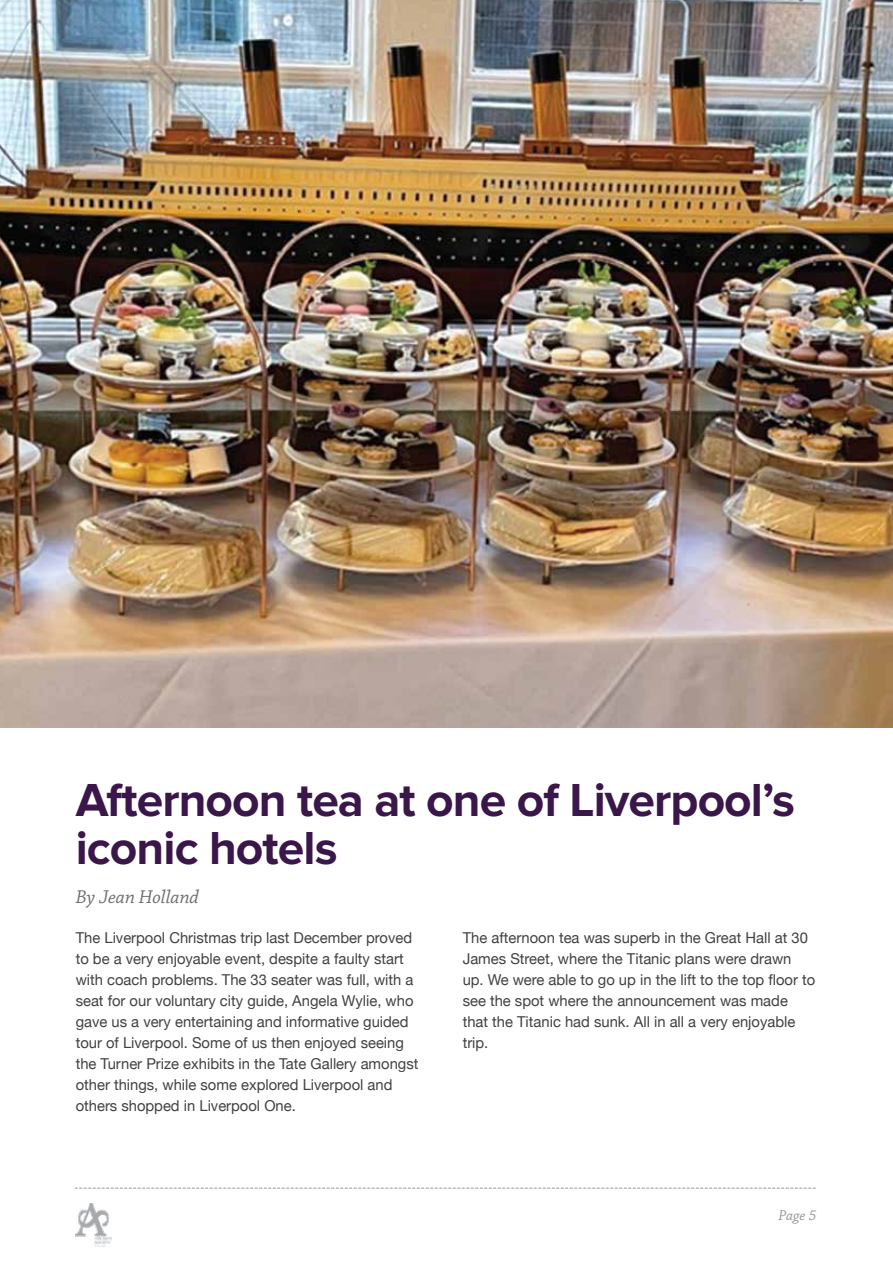
<style>
.page{position:relative;width:893px;height:1263px;background:#fff}
.page>*{position:absolute;margin:0;border:0;box-sizing:border-box;transform-origin:0 0}
.t1{font:700 48px/48px "Proxima Nova";letter-spacing:-.02em;color:#3b164a}
.t2{font:italic 19.5px "Chaparral Pro";color:#6d6e71}
.t3{font:15px/21px "Helvetica Neue";color:#414042}
.t4{font:italic 15px "Chaparral Pro";color:#939598}
</style>
<div class="page">
<img style="left:0;top:0;width:893px;height:727px">
<svg style="left:75px;top:1188px;width:741px;height:1px"></svg>
<img style="left:76px;top:1203px;width:36px;height:43px">
<h1 class="t1" style="left:76px;top:777px;width:721px">Afternoon tea at one of Liverpool’s iconic hotels</h1>
<h2 class="t2" style="left:76px;top:886px;width:125px">By Jean Holland</h2>
<p class="t3" style="left:76px;top:928px;width:344px">The Liverpool Christmas trip last December proved to be a very enjoyable event, despite a faulty start with coach problems. The 33 seater was full, with a seat for our voluntary city guide, Angela Wylie, who gave us a very entertaining and informative guided tour of Liverpool. Some of us then enjoyed seeing the Turner Prize exhibits in the Tate Gallery amongst other things, while some explored Liverpool and others shopped in Liverpool One.</p>
<p class="t3" style="left:463px;top:928px;width:354px">The afternoon tea was superb in the Great Hall at 30<br>James Street, where the Titanic plans were drawn up. We were able to go up in the lift to the top floor to see the spot where the announcement was made that the Titanic had sunk. All in all a very enjoyable trip.</p>
<p class="t4" style="left:778px;top:1207px;width:39px">Page 5</p>
</div>
